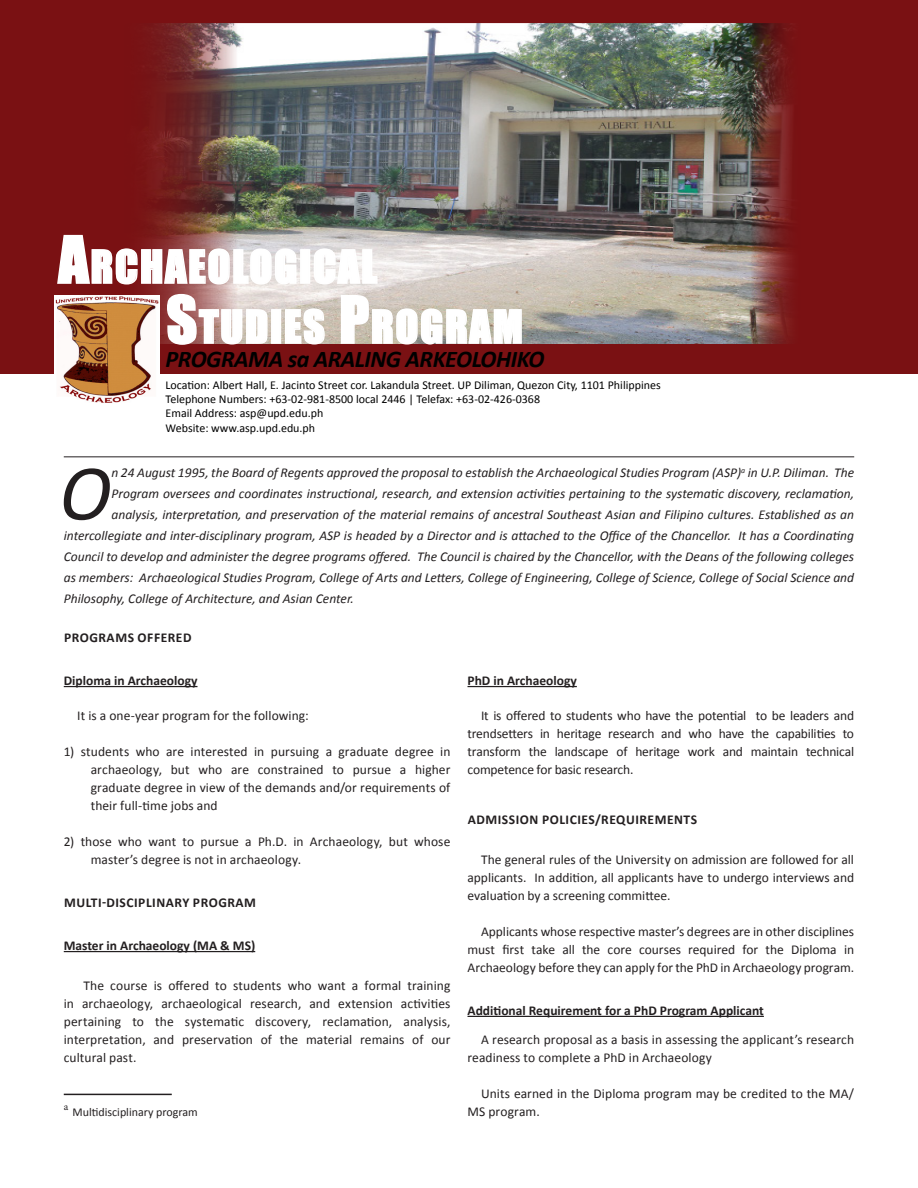
<style>
.page{position:relative;width:918px;height:1188px;background:#fff}
.page>*{position:absolute;margin:0;border:0;box-sizing:border-box;transform-origin:0 0}
.Paragraph_Style_1{font:italic 79.65px "Calibri";color:#231f20}
.t1{font:42px "Impact";letter-spacing:.045em;color:#fff}
.kolehiyo{font:italic 700 24px "Calibri";letter-spacing:-.02em;color:#000}
.Content{font:13.5px/18px "Calibri";letter-spacing:.005em;color:#231f20;text-align:justify}
.Paragraph_Style_1-2{font:italic 13.5px "Calibri";color:#231f20}
.Numbered{font:13.5px/18px "Calibri";letter-spacing:.005em;color:#231f20;text-align:justify}
.Sub_SUb{font:700 13.5px "Calibri";color:#231f20}
.Section_Heading{font:700 13.5px "Calibri";letter-spacing:.04em;color:#231f20}
.Sub_Heading{font:700 13.5px "Calibri";letter-spacing:.04em;color:#231f20}
.Sub_SUb-2{font:700 13.5px "Calibri";letter-spacing:.04em;color:#231f20}
.No_Spacing{font:12px "Calibri";color:#000}
.t2{font:12px "Calibri";color:#231f20}
.t3{font:10.5px "Minion Pro";color:#231f20}
.s1{font-size:60px}
</style>
<div class="page">
<div style="left:0;top:0;width:918px;height:374px;background:#7a1113"></div>
<img style="left:144px;top:24px;width:648px;height:320px">
<hr style="left:64px;top:456px;width:790px;height:1px;background:#231f20">
<hr style="left:64px;top:686px;width:134px;height:1px;background:#231f20">
<hr style="left:64px;top:951px;width:191px;height:1px;background:#231f20">
<hr style="left:64px;top:1094px;width:108px;height:1px;background:#231f20">
<hr style="left:468px;top:686px;width:109px;height:1px;background:#231f20">
<hr style="left:468px;top:1016px;width:296px;height:1px;background:#231f20">
<img style="left:54px;top:295px;width:106px;height:108px">
<svg style="left:57px;top:232px;width:240px;height:53px"></svg>
<div style="left:300px;top:249px;width:10px;height:35px;border:2px solid #fff"></div>
<svg style="left:313px;top:243px;width:65px;height:42px;background:#ede9e8"></svg>
<svg style="left:166px;top:293px;width:103px;height:52px;background:#c3a09c"></svg>
<div style="left:271px;top:309px;width:10px;height:35px;border:2px solid #fff"></div>
<svg style="left:284px;top:308px;width:42px;height:37px;background:#d5cbc1"></svg>
<svg style="left:340px;top:294px;width:183px;height:51px;background:#cdc5b9"></svg>
<p class="t1" style="left:58px;top:234px;width:320px"><span class="s1">A</span>RCHAEOLOGICAL</p>
<p class="t1" style="left:166px;top:294px;width:358px"><span class="s1">S</span>TUDIES <span class="s1">P</span>ROGRAM</p>
<p class="kolehiyo" style="left:166px;top:344px;width:380px">PROGRAMA sa ARALING ARKEOLOHIKO</p>
<p class="No_Spacing" style="left:166px;top:377px;width:497px">Location: Albert Hall, E. Jacinto Street cor. Lakandula Street. UP Diliman, Quezon City, 1101 Philippines</p>
<p class="No_Spacing" style="left:166px;top:391px;width:376px">Telephone Numbers: +63-02-981-8500 local 2446 | Telefax: +63-02-426-0368</p>
<p class="No_Spacing" style="left:166px;top:406px;width:159px">Email Address: asp@upd.edu.ph</p>
<p class="No_Spacing" style="left:166px;top:420px;width:151px">Website: www.asp.upd.edu.ph</p>
<p class="Paragraph_Style_1" style="left:59px;top:439px;width:54px">O</p>
<p class="Paragraph_Style_1-2" style="left:111px;top:464px;width:744px">n 24 August 1995, the Board of Regents approved the proposal to establish the Archaeological Studies Program (ASP)<sup>a</sup> in U.P. Diliman. The</p>
<p class="Paragraph_Style_1-2" style="left:111px;top:485px;width:744px">Program oversees and coordinates instructional, research, and extension activities pertaining to the systematic discovery, reclamation,</p>
<p class="Paragraph_Style_1-2" style="left:111px;top:506px;width:744px">analysis, interpretation, and preservation of the material remains of ancestral Southeast Asian and Filipino cultures. Established as an</p>
<p class="Paragraph_Style_1-2" style="left:64px;top:527px;width:792px">intercollegiate and inter-disciplinary program, ASP is headed by a Director and is attached to the Office of the Chancellor. It has a Coordinating</p>
<p class="Paragraph_Style_1-2" style="left:64px;top:548px;width:792px">Council to develop and administer the degree programs offered. The Council is chaired by the Chancellor, with the Deans of the following colleges</p>
<p class="Paragraph_Style_1-2" style="left:64px;top:569px;width:792px">as members: Archaeological Studies Program, College of Arts and Letters, College of Engineering, College of Science, College of Social Science and</p>
<p class="Paragraph_Style_1-2" style="left:64px;top:590px;width:292px">Philosophy, College of Architecture, and Asian Center.</p>
<p class="Sub_SUb-2" style="left:64px;top:629px;width:129px">PROGRAMS OFFERED</p>
<p class="Sub_SUb" style="left:64px;top:672px;width:135px">Diploma in Archaeology</p>
<p class="Content" style="left:77px;top:707px;width:233px">It is a one-year program for the following:</p>
<p class="Numbered" style="left:91px;top:743px;width:361px;text-indent:-27px">1) students who are interested in pursuing a graduate degree in archaeology, but who are constrained to pursue a higher graduate degree in view of the demands and/or requirements of their full-time jobs and</p>
<p class="Numbered" style="left:91px;top:833px;width:361px;text-indent:-27px">2) those who want to pursue a Ph.D. in Archaeology, but whose master’s degree is not in archaeology.</p>
<p class="Sub_Heading" style="left:64px;top:894px;width:194px">MULTI-DISCIPLINARY PROGRAM</p>
<p class="Sub_SUb" style="left:64px;top:937px;width:193px">Master in Archaeology (MA &amp; MS)</p>
<p class="Content" style="left:64px;top:977px;width:388px;text-indent:20px">The course is offered to students who want a formal training in archaeology, archaeological research, and extension activities pertaining to the systematic discovery, reclamation, analysis, interpretation, and preservation of the material remains of our cultural past.<sup>a</sup></p>
<p class="Sub_SUb" style="left:468px;top:672px;width:111px">PhD in Archaeology</p>
<p class="Content" style="left:468px;top:707px;width:388px;text-indent:14px">It is offered to students who have the potential to be leaders and trendsetters in heritage research and who have the capabilities to transform the landscape of heritage work and maintain technical competence for basic research.</p>
<p class="Section_Heading" style="left:468px;top:811px;width:231px">ADMISSION POLICIES/REQUIREMENTS</p>
<p class="Content" style="left:468px;top:851px;width:388px;text-indent:14px">The general rules of the University on admission are followed for all applicants. In addition, all applicants have to undergo interviews and evaluation by a screening committee.</p>
<p class="Content" style="left:468px;top:923px;width:388px;text-indent:14px">Applicants whose respective master’s degrees are in other disciplines must first take all the core courses required for the Diploma in Archaeology before they can apply for the PhD in Archaeology program.</p>
<p class="Sub_SUb" style="left:468px;top:1002px;width:298px">Additional Requirement for a PhD Program Applicant</p>
<p class="Content" style="left:468px;top:1031px;width:388px;text-indent:14px">A research proposal as a basis in assessing the applicant’s research readiness to complete a PhD in Archaeology</p>
<p class="Content" style="left:468px;top:1085px;width:388px;text-indent:14px">Units earned in the Diploma program may be credited to the MA/<br>MS program.</p>
<p class="t3" style="left:64px;top:1100px;width:6px">a</p>
<p class="t2" style="left:72px;top:1104px;width:127px">Multidisciplinary program</p>
</div>
